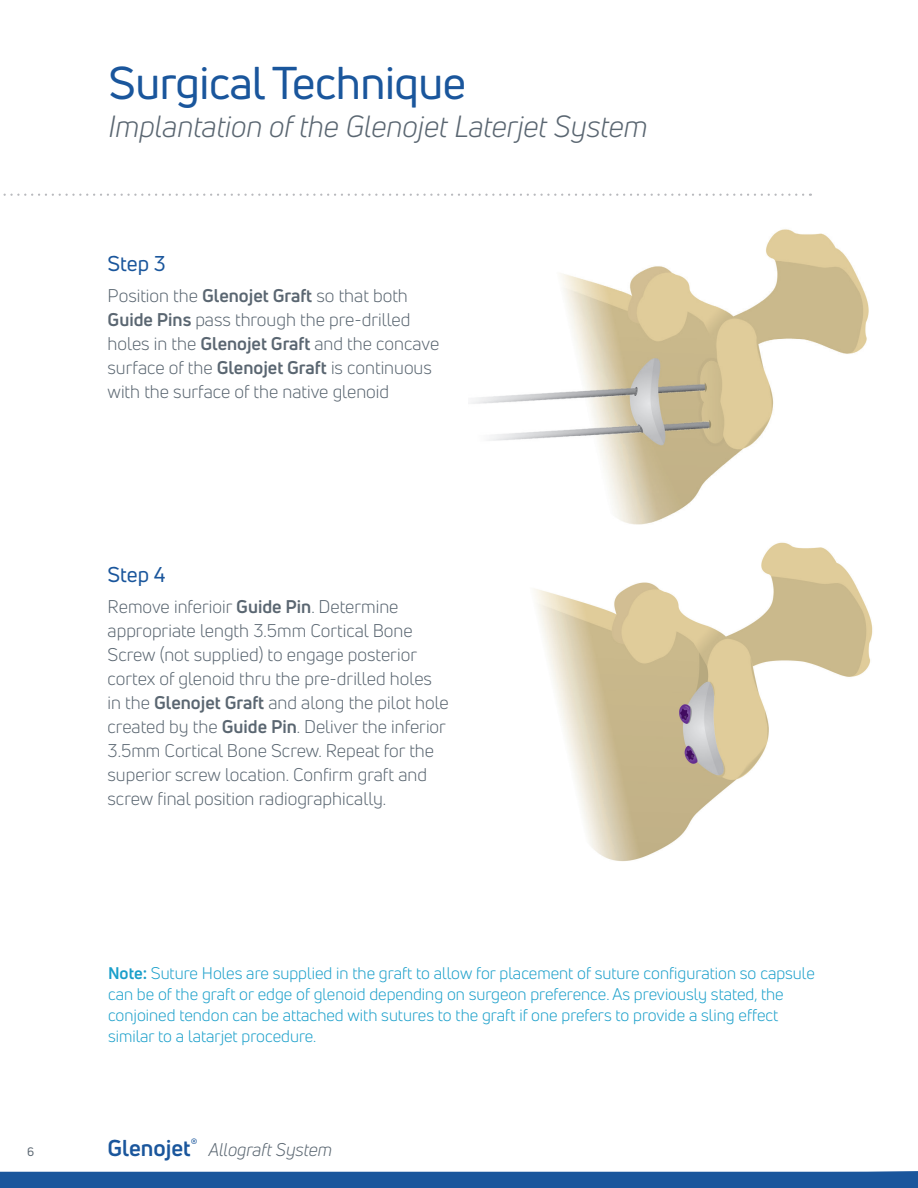
<style>
.page{position:relative;width:918px;height:1188px;background:#fff}
.page>*{position:absolute;margin:0;border:0;box-sizing:border-box;transform-origin:0 0}
.t1{font:45px "Uni Neue";letter-spacing:-.01em;color:#1a569c}
.t2{font:italic 30px "Uni Neue";color:#5a6671}
.t3{font:21px "Uni Neue";color:#1a569c}
.t4{font:18px/24px "Uni Neue";color:#5a6671}
.t5{font:italic 18px "Uni Neue";color:#5a6671}
.t6{font:16.5px/21px "Uni Neue";color:#1a9fca}
.t7{font:12px "Uni Neue";color:#5a6671}
.s1{font-weight:700}
.s2{font-weight:700;font-style:normal;font-size:22.5px;color:#1a569c}
</style>
<div class="page">
<div style="left:0;top:1171px;width:918px;height:17px;background:#1a569c"></div>
<img style="left:470px;top:193px;width:399px;height:332px">
<img style="left:534px;top:542px;width:339px;height:319px">
<svg style="left:3px;top:194px;width:800px;height:2px"></svg>
<p class="t7" style="left:27px;top:1144px;width:9px">6</p>
<p class="t1" style="left:109px;top:55px;width:359px">Surgical Technique</p>
<p class="t2" style="left:109px;top:108px;width:541px">Implantation of the Glenojet Laterjet System</p>
<p class="t3" style="left:108px;top:251px;width:60px">Step 3</p>
<p class="t4" style="left:108px;top:283px;width:333px">Position the <span class="s1">Glenojet Graft</span> so that both <span class="s1">Guide Pins</span> pass through the pre-drilled holes in the <span class="s1">Glenojet Graft</span> and the concave surface of the <span class="s1">Glenojet Graft</span> is continuous with the surface of the native glenoid</p>
<p class="t3" style="left:108px;top:562px;width:60px">Step 4</p>
<p class="t4" style="left:108px;top:595px;width:343px">Remove inferioir <span class="s1">Guide Pin</span>. Determine appropriate length 3.5mm Cortical Bone Screw (not supplied) to engage posterior cortex of glenoid thru the pre-drilled holes in the <span class="s1">Glenojet Graft</span> and along the pilot hole created by the <span class="s1">Guide Pin</span>. Deliver the inferior 3.5mm Cortical Bone Screw. Repeat for the superior screw location. Confirm graft and screw final position radiographically.</p>
<p class="t6" style="left:108px;top:963px;width:708px"><span class="s1">Note:</span> Suture Holes are supplied in the graft to allow for placement of suture configuration so capsule can be of the graft or edge of glenoid depending on surgeon preference. As previously stated, the conjoined tendon can be attached with sutures to the graft if one prefers to provide a sling effect similar to a latarjet procedure.</p>
<p class="t5" style="left:108px;top:1139px;width:226px"><span class="s2">Glenojet</span><sup>®</sup> Allograft System</p>
</div>
